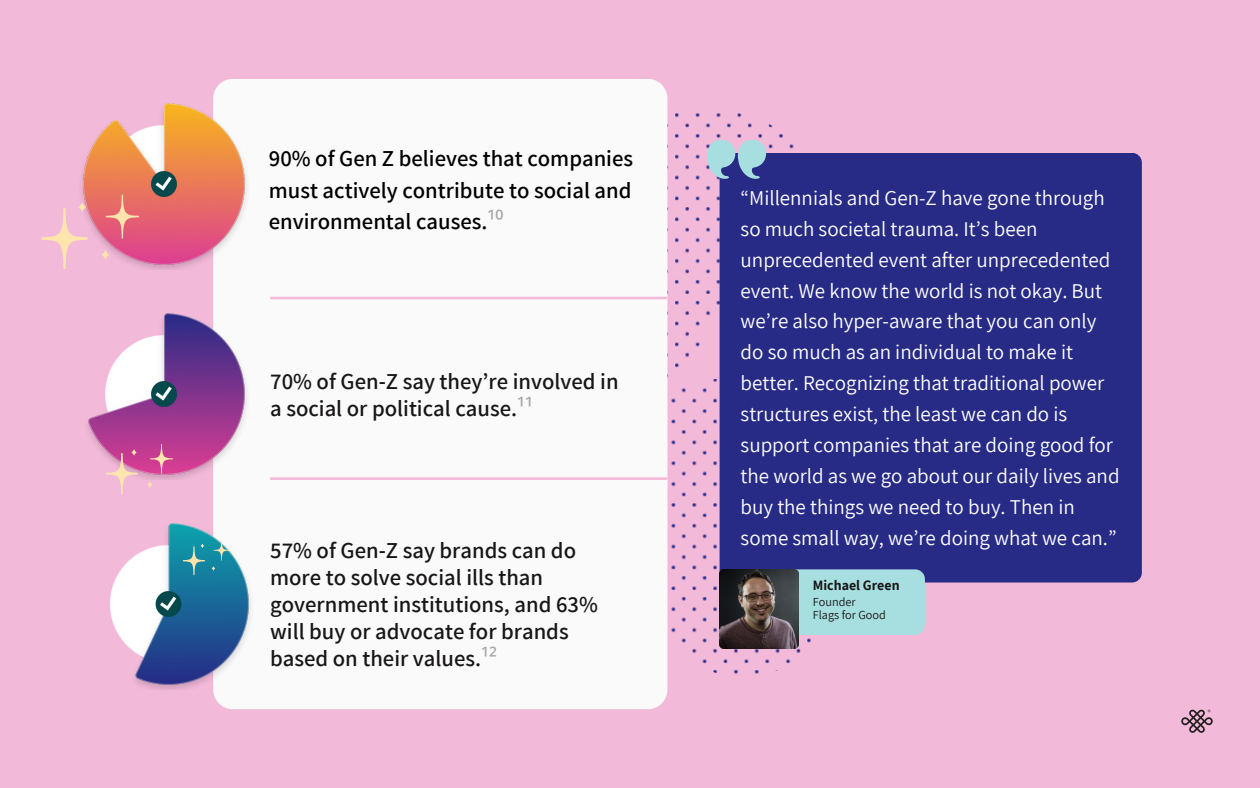
<style>
.page{position:relative;width:1260px;height:788px;background:#fff}
.page>*{position:absolute;margin:0;border:0;box-sizing:border-box;transform-origin:0 0}
.t1{font:600 22.75px/26.9px "Assistant";color:#181616}
.t2{font:600 22.75px/31.5px "Assistant";color:#000;text-align:justify}
.t3{font:21px/30.8px "Assistant";color:#fff}
.t4{font:700 14px "Assistant";color:#181616}
.t5{font:12.25px "Assistant";color:#181616}
.s1{font-family:"Noto Sans";font-weight:400;color:#a6a6a6}
</style>
<div class="page">
<div style="left:0;top:0;width:1260px;height:787px;background:#f3b9d9"></div>
<svg style="left:1181px;top:709px;width:32px;height:23px"></svg>
<svg style="left:667px;top:95px;width:127px;height:266px"></svg>
<svg style="left:667px;top:361px;width:154px;height:315px"></svg>
<div style="left:720px;top:153px;width:422px;height:429px;background:#272b86;border-radius:10px"></div>
<div style="left:778px;top:569px;width:147px;height:65px;background:#a7dfe1;border-radius:10px"></div>
<img style="left:720px;top:569px;width:78px;height:79px">
<svg style="left:707px;top:140px;width:59px;height:39px"></svg>
<div style="left:213px;top:79px;width:454px;height:630px;background:#fafafa"></div>
<img style="left:81px;top:98px;width:168px;height:171px">
<img style="left:87px;top:308px;width:162px;height:171px">
<img style="left:110px;top:518px;width:144px;height:171px">
<svg style="left:41px;top:208px;width:47px;height:61px"></svg>
<svg style="left:106px;top:194px;width:33px;height:44px"></svg>
<svg style="left:101px;top:250px;width:8px;height:10px"></svg>
<svg style="left:78px;top:202px;width:8px;height:10px"></svg>
<svg style="left:106px;top:453px;width:32px;height:41px"></svg>
<svg style="left:150px;top:444px;width:23px;height:29px"></svg>
<svg style="left:147px;top:481px;width:6px;height:7px"></svg>
<svg style="left:131px;top:449px;width:6px;height:7px"></svg>
<svg style="left:214px;top:540px;width:15px;height:20px"></svg>
<svg style="left:212px;top:566px;width:3px;height:4px"></svg>
<svg style="left:183px;top:543px;width:22px;height:32px"></svg>
<hr style="left:270px;top:297px;width:397px;height:2px;background:#f3b9d9">
<hr style="left:270px;top:477px;width:397px;height:3px;background:#f3b9d9">
<p class="t2" style="left:269px;top:142px;width:366px">90% of Gen Z believes that companies must actively contribute to social and environmental causes.<span class="s1">¹⁰</span></p>
<p class="t1" style="left:270px;top:367px;width:350px">70% of Gen-Z say they’re involved in a social or political cause.<span class="s1">¹¹</span></p>
<p class="t1" style="left:270px;top:536px;width:329px">57% of Gen-Z say brands can do more to solve social ills than government institutions, and 63% will buy or advocate for brands based on their values.<span class="s1">¹²</span></p>
<p class="t3" style="left:741px;top:182px;width:380px">“Millennials and Gen-Z have gone through so much societal trauma. It’s been unprecedented event after unprecedented event. We know the world is not okay. But we’re also hyper-aware that you can only do so much as an individual to make it better. Recognizing that traditional power structures exist, the least we can do is support companies that are doing good for the world as we go about our daily lives and buy the things we need to buy. Then in some small way, we’re doing what we can.”</p>
<p class="t4" style="left:813px;top:575px;width:88px">Michael Green</p>
<p class="t5" style="left:813px;top:593px;width:44px">Founder</p>
<p class="t5" style="left:813px;top:606px;width:75px">Flags for Good</p>
</div>
